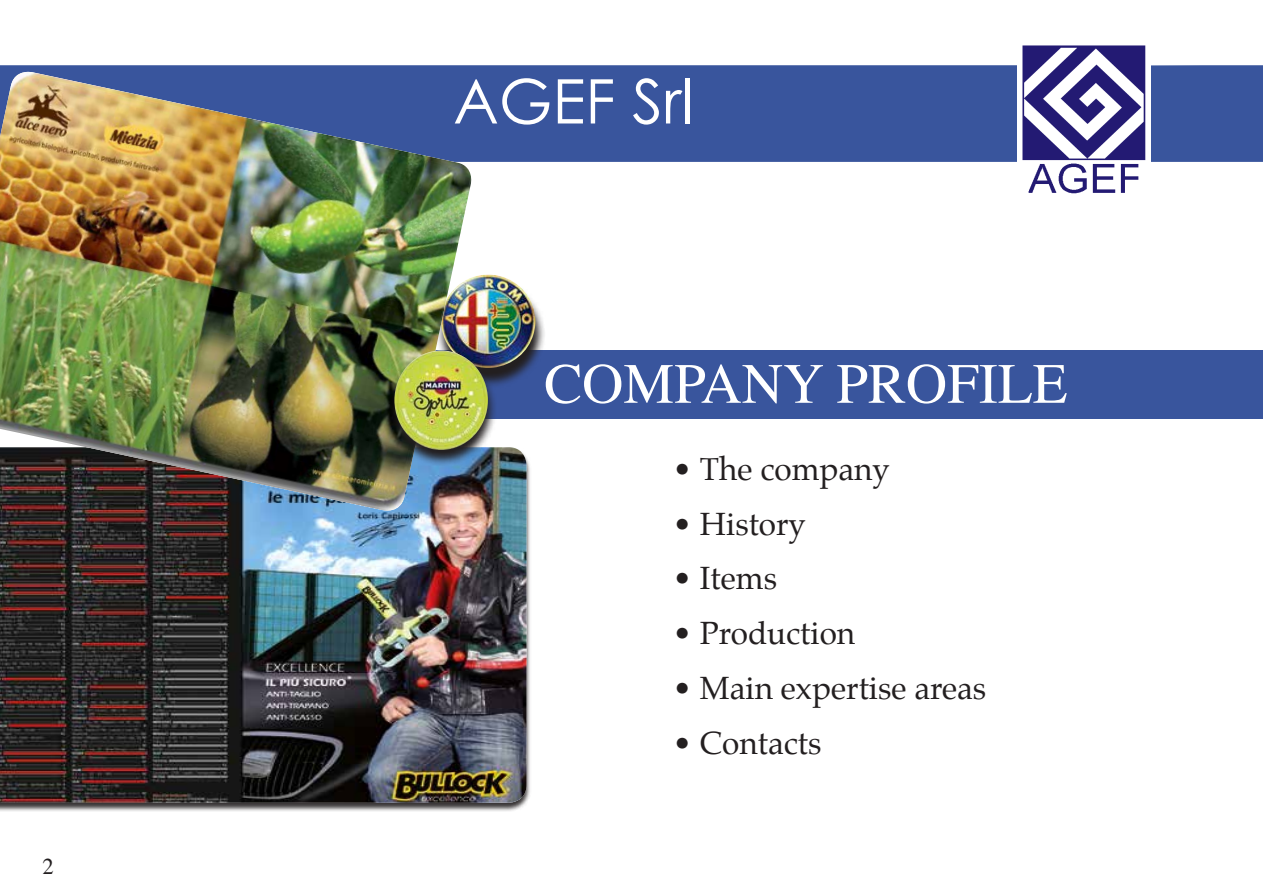
<style>
.page{position:relative;width:1263px;height:893px;background:#fff}
.page>*{position:absolute;margin:0;border:0;box-sizing:border-box;transform-origin:0 0}
.t1{font:61.5px "Century Gothic";color:#fff}
.t2{font:57px "Times";color:#fff}
.t3{font:31.5px "Palatino";color:#231f20}
.t4{font:22.5px "Times";color:#231f20}
</style>
<div class="page">
<div style="left:0;top:350px;width:1263px;height:69px;background:#39559d"></div>
<div style="left:0;top:447px;width:531px;height:365px;background:#231f20;opacity:.9"></div>
<img style="left:0;top:447px;width:526px;height:356px">
<svg style="left:497px;top:305px;width:48px;height:81px"></svg>
<img style="left:475px;top:275px;width:60px;height:93px">
<div style="left:0;top:65px;width:1263px;height:97px;background:#39559d"></div>
<img style="left:1017px;top:45px;width:133px;height:149px">
<img style="left:0;top:72px;width:475px;height:442px">
<img style="left:387px;top:351px;width:110px;height:115px">
<img style="left:394px;top:350px;width:94px;height:100px">
<p class="t4" style="left:43px;top:845px;width:13px">2</p>
<h1 class="t1" style="left:453px;top:64px;width:242px">AGEF Srl</h1>
<h2 class="t2" style="left:544px;top:330px;width:525px">COMPANY PROFILE</h2>
<p class="t3" style="left:673px;top:443px;width:219px">• The company</p>
<p class="t3" style="left:673px;top:498px;width:135px">• History</p>
<p class="t3" style="left:673px;top:552px;width:106px">• Items</p>
<p class="t3" style="left:673px;top:607px;width:184px">• Production</p>
<p class="t3" style="left:673px;top:662px;width:315px">• Main expertise areas</p>
<p class="t3" style="left:673px;top:717px;width:150px">• Contacts</p>
</div>
